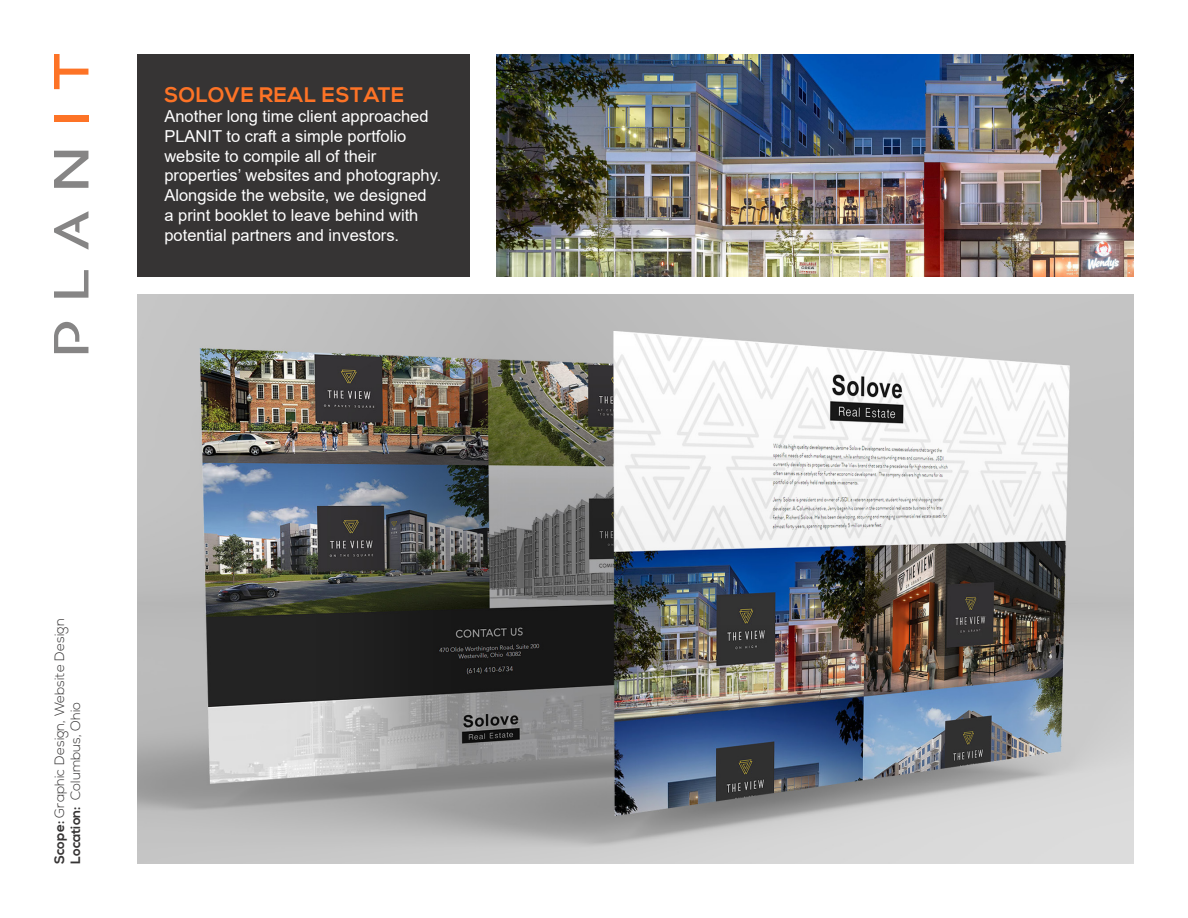
<style>
.page{position:relative;width:1188px;height:918px;background:#fff}
.page>*{position:absolute;margin:0;border:0;box-sizing:border-box;transform-origin:0 0}
.t1{font:700 21px "Nexa";letter-spacing:.025em;color:#fd7326}
.t2{font:16.5px/19.8px "Arial";color:#fff}
.t3{font:300 13.5px "Nexa";color:#363434}
.s1{font-weight:700}
</style>
<div class="page">
<svg style="left:54px;top:322px;width:34px;height:31px"></svg>
<svg style="left:54px;top:211px;width:34px;height:39px"></svg>
<svg style="left:54px;top:270px;width:34px;height:28px"></svg>
<svg style="left:54px;top:151px;width:34px;height:37px"></svg>
<div style="left:54px;top:115px;width:34px;height:6px;background:#fd7326"></div>
<svg style="left:54px;top:54px;width:34px;height:35px"></svg>
<img style="left:138px;top:295px;width:996px;height:569px">
<div style="left:138px;top:54px;width:332px;height:222px;background:#363434"></div>
<img style="left:497px;top:54px;width:637px;height:222px">
<p class="t1" style="left:164px;top:83px;width:241px">SOLOVE REAL ESTATE</p>
<p class="t2" style="left:164px;top:106px;width:279px">Another long time client approached PLANIT to craft a simple portfolio website to compile all of their properties’ websites and photography.<br>Alongside the website, we designed<br>a print booklet to leave behind with potential partners and investors.</p>
<p class="t3" style="left:52px;top:864px;width:247px;rotate:-90deg"><span class="s1">Scope:</span> Graphic Design, Website Design</p>
<p class="t3" style="left:68px;top:864px;width:164px;rotate:-90deg"><span class="s1">Location:</span> Columbus, Ohio</p>
</div>
